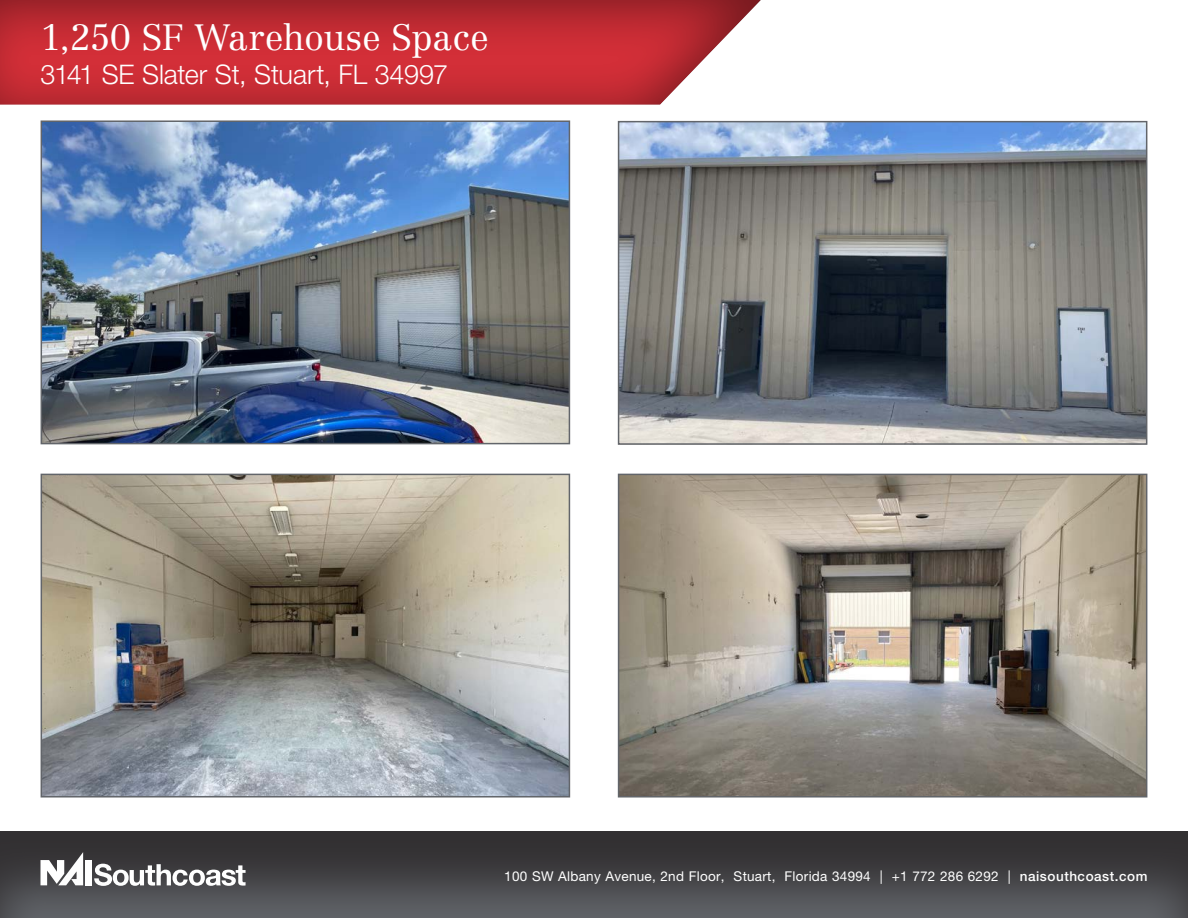
<style>
.page{position:relative;width:1188px;height:918px;background:#fff}
.page>*{position:absolute;margin:0;border:0;box-sizing:border-box;transform-origin:0 0}
.t1{font:300 36px "Centennial LT Std";letter-spacing:-.015em;color:#fff}
.t2{font:300 27px "Helvetica Neue LT Std";letter-spacing:-.005em;color:#fff}
.t3{font:13.5px "Helvetica Neue LT Std";letter-spacing:.02em;color:#fff}
.s1{font-weight:500}
</style>
<div class="page">
<div style="left:0;top:830px;width:1188px;height:88px;background:#231f20;opacity:.75"></div>
<div style="left:0;top:0;width:762px;height:106px;background:#231f20;opacity:.51"></div>
<div style="left:85px;top:860px;width:7px;height:25px;background:#fff"></div>
<svg style="left:40px;top:852px;width:43px;height:33px"></svg>
<svg style="left:94px;top:864px;width:152px;height:22px"></svg>
<img style="left:621px;top:124px;width:523px;height:318px">
<div style="left:618px;top:121px;width:529px;height:324px;border:2px solid #62656a"></div>
<img style="left:44px;top:123px;width:523px;height:318px">
<div style="left:41px;top:120px;width:529px;height:324px;border:2px solid #62656a"></div>
<img style="left:44px;top:477px;width:523px;height:318px">
<div style="left:41px;top:474px;width:529px;height:324px;border:2px solid #62656a"></div>
<img style="left:621px;top:477px;width:523px;height:318px">
<div style="left:618px;top:474px;width:529px;height:324px;border:2px solid #62656a"></div>
<p class="t1" style="left:40px;top:16px;width:450px">1,250 SF Warehouse Space</p>
<p class="t2" style="left:40px;top:58px;width:409px">3141 SE Slater St, Stuart, FL 34997</p>
<p class="t3" style="left:504px;top:868px;width:645px">100 SW Albany Avenue, 2nd Floor, Stuart, Florida 34994 | +1 772 286 6292 | <span class="s1">naisouthcoast.com</span></p>
</div>
